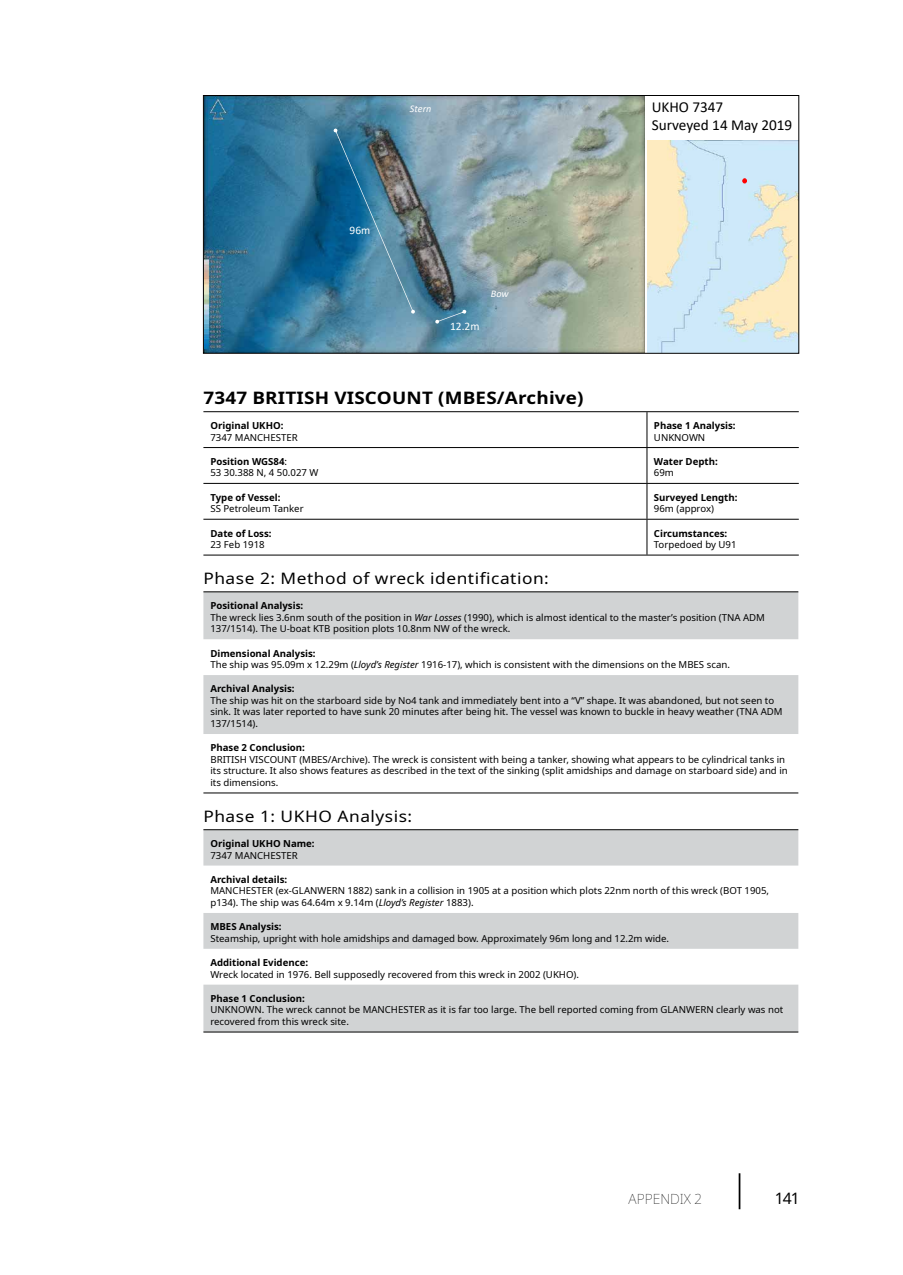
<style>
.page{position:relative;width:903px;height:1275px;background:#fff}
.page>*{position:absolute;margin:0;border:0;box-sizing:border-box;transform-origin:0 0}
.Kop2{font:700 17.15px "Noto Sans";letter-spacing:.01em;color:#000;scale:1.1 1}
.Kop4{font:15.75px "Noto Sans";letter-spacing:.03em;color:#000;scale:1.1 1}
.Kop4-2{font:15.75px "Noto Sans";letter-spacing:.03em;color:#000}
.t1{font:15.22px/18.4px "Calibri";color:#000}
.t2{font:100 14px "Noto Sans";color:#000}
.t3{font:11.38px "Calibri";color:#fff}
.t4{font:italic 10.15px "Calibri";color:#fff}
.Tabel{font:9.62px/11.5px "Noto Sans";color:#000}
.Tabel-2{font:700 9.62px "Noto Sans";color:#000}
.s1{font-weight:400}
.s2{font-style:italic}
</style>
<div class="page">
<hr style="left:739px;top:1173px;width:1px;height:36px;background:#000">
<hr style="left:203px;top:411px;width:444px;height:1px;background:#000">
<hr style="left:647px;top:411px;width:152px;height:1px;background:#000">
<hr style="left:646px;top:412px;width:1px;height:35px;background:#000">
<hr style="left:203px;top:447px;width:444px;height:1px;background:#000">
<hr style="left:647px;top:447px;width:152px;height:1px;background:#000">
<hr style="left:646px;top:448px;width:1px;height:35px;background:#000">
<hr style="left:203px;top:483px;width:444px;height:1px;background:#000">
<hr style="left:647px;top:483px;width:152px;height:1px;background:#000">
<hr style="left:646px;top:484px;width:1px;height:35px;background:#000">
<hr style="left:203px;top:519px;width:444px;height:1px;background:#000">
<hr style="left:647px;top:519px;width:152px;height:1px;background:#000">
<hr style="left:646px;top:520px;width:1px;height:35px;background:#000">
<hr style="left:203px;top:555px;width:444px;height:1px;background:#000">
<hr style="left:647px;top:555px;width:152px;height:1px;background:#000">
<svg style="left:203px;top:592px;width:595px;height:142px;fill:#d1d3d4"></svg>
<hr style="left:203px;top:591px;width:595px;height:1px;background:#000">
<hr style="left:203px;top:792px;width:595px;height:1px;background:#000">
<svg style="left:203px;top:830px;width:595px;height:202px;fill:#d1d3d4"></svg>
<hr style="left:203px;top:829px;width:595px;height:1px;background:#000">
<hr style="left:203px;top:1032px;width:595px;height:1px;background:#000">
<img style="left:648px;top:140px;width:149px;height:212px">
<svg style="left:742px;top:178px;width:5px;height:5px"></svg>
<img style="left:205px;top:97px;width:439px;height:255px">
<img style="left:333px;top:128px;width:82px;height:186px">
<svg style="left:435px;top:310px;width:31px;height:14px"></svg>
<div style="left:203px;top:95px;width:596px;height:259px;border:1px solid #000"></div>
<p class="t4" style="left:410px;top:102px;width:23px">Stern</p>
<p class="t3" style="left:350px;top:222px;width:22px">96m</p>
<p class="t3" style="left:450px;top:318px;width:31px">12.2m</p>
<p class="t4" style="left:491px;top:287px;width:19px">Bow</p>
<p class="Kop2" style="left:203px;top:386px;width:347px">7347 BRITISH VISCOUNT (MBES/Archive)</p>
<p class="Tabel-2" style="left:210px;top:419px;width:75px">Original UKHO:</p>
<p class="Tabel" style="left:210px;top:431px;width:89px">7347 MANCHESTER</p>
<p class="Tabel-2" style="left:210px;top:455px;width:78px">Position WGS84<span class="s1">:</span></p>
<p class="Tabel" style="left:210px;top:467px;width:110px">53 30.388 N, 4 50.027 W</p>
<p class="Tabel-2" style="left:210px;top:490px;width:72px">Type of Vessel:</p>
<p class="Tabel" style="left:210px;top:503px;width:95px">SS Petroleum Tanker</p>
<p class="Tabel-2" style="left:210px;top:526px;width:63px">Date of Loss:</p>
<p class="Tabel" style="left:210px;top:539px;width:56px">23 Feb 1918</p>
<p class="t1" style="left:652px;top:97px;width:142px">UKHO 7347<br>Surveyed 14 May 2019</p>
<p class="Tabel-2" style="left:654px;top:419px;width:83px">Phase 1 Analysis:</p>
<p class="Tabel" style="left:654px;top:431px;width:53px">UNKNOWN</p>
<p class="Tabel-2" style="left:654px;top:455px;width:65px">Water Depth:</p>
<p class="Tabel" style="left:654px;top:467px;width:22px">69m</p>
<p class="Tabel-2" style="left:654px;top:490px;width:85px">Surveyed Length:</p>
<p class="Tabel" style="left:654px;top:503px;width:62px">96m (approx)</p>
<p class="Tabel-2" style="left:654px;top:526px;width:75px">Circumstances:</p>
<p class="Tabel" style="left:654px;top:539px;width:84px">Torpedoed by U91</p>
<p class="Kop4" style="left:203px;top:568px;width:316px">Phase 2: Method of wreck identification:</p>
<p class="Tabel-2" style="left:210px;top:599px;width:94px">Positional Analysis:</p>
<p class="Tabel" style="left:210px;top:612px;width:556px">The wreck lies 3.6nm south of the position in <span class="s2">War Losses</span> (1990), which is almost identical to the master’s position (TNA ADM<br>137/1514). The U-boat KTB position plots 10.8nm NW of the wreck.</p>
<p class="Tabel-2" style="left:210px;top:646px;width:107px">Dimensional Analysis:</p>
<p class="Tabel" style="left:210px;top:659px;width:521px">The ship was 95.09m x 12.29m (<span class="s2">Lloyd’s Register</span> 1916‑17), which is consistent with the dimensions on the MBES scan.</p>
<p class="Tabel-2" style="left:210px;top:682px;width:86px">Archival Analysis:</p>
<p class="Tabel" style="left:210px;top:695px;width:574px">The ship was hit on the starboard side by No4 tank and immediately bent into a “V” shape. It was abandoned, but not seen to sink. It was later reported to have sunk 20 minutes after being hit. The vessel was known to buckle in heavy weather (TNA ADM<br>137/1514).</p>
<p class="Tabel-2" style="left:210px;top:741px;width:96px">Phase 2 Conclusion:</p>
<p class="Tabel" style="left:210px;top:754px;width:579px">BRITISH VISCOUNT (MBES/Archive). The wreck is consistent with being a tanker, showing what appears to be cylindrical tanks in its structure. It also shows features as described in the text of the sinking (split amidships and damage on starboard side) and in its dimensions.</p>
<p class="Kop4" style="left:203px;top:805px;width:191px">Phase 1: UKHO Analysis:</p>
<p class="Tabel-2" style="left:210px;top:837px;width:106px">Original UKHO Name:</p>
<p class="Tabel" style="left:210px;top:849px;width:89px">7347 MANCHESTER</p>
<p class="Tabel-2" style="left:210px;top:872px;width:78px">Archival details:</p>
<p class="Tabel" style="left:210px;top:885px;width:560px">MANCHESTER (ex-GLANWERN 1882) sank in a collision in 1905 at a position which plots 22nm north of this wreck (BOT 1905, p134). The ship was 64.64m x 9.14m (<span class="s2">Lloyd’s Register</span> 1883).</p>
<p class="Tabel-2" style="left:210px;top:920px;width:73px">MBES Analysis:</p>
<p class="Tabel" style="left:210px;top:933px;width:460px">Steamship, upright with hole amidships and damaged bow. Approximately 96m long and 12.2m wide.</p>
<p class="Tabel-2" style="left:210px;top:956px;width:99px">Additional Evidence:</p>
<p class="Tabel" style="left:210px;top:969px;width:370px">Wreck located in 1976. Bell supposedly recovered from this wreck in 2002 (UKHO).</p>
<p class="Tabel-2" style="left:210px;top:992px;width:96px">Phase 1 Conclusion:</p>
<p class="Tabel" style="left:210px;top:1004px;width:574px">UNKNOWN. The wreck cannot be MANCHESTER as it is far too large. The bell reported coming from GLANWERN clearly was not recovered from this wreck site.</p>
<h3 class="t2" style="left:629px;top:1189px;width:75px">APPENDIX 2</h3>
<h2 class="Kop4-2" style="left:776px;top:1187px;width:24px">141</h2>
</div>
